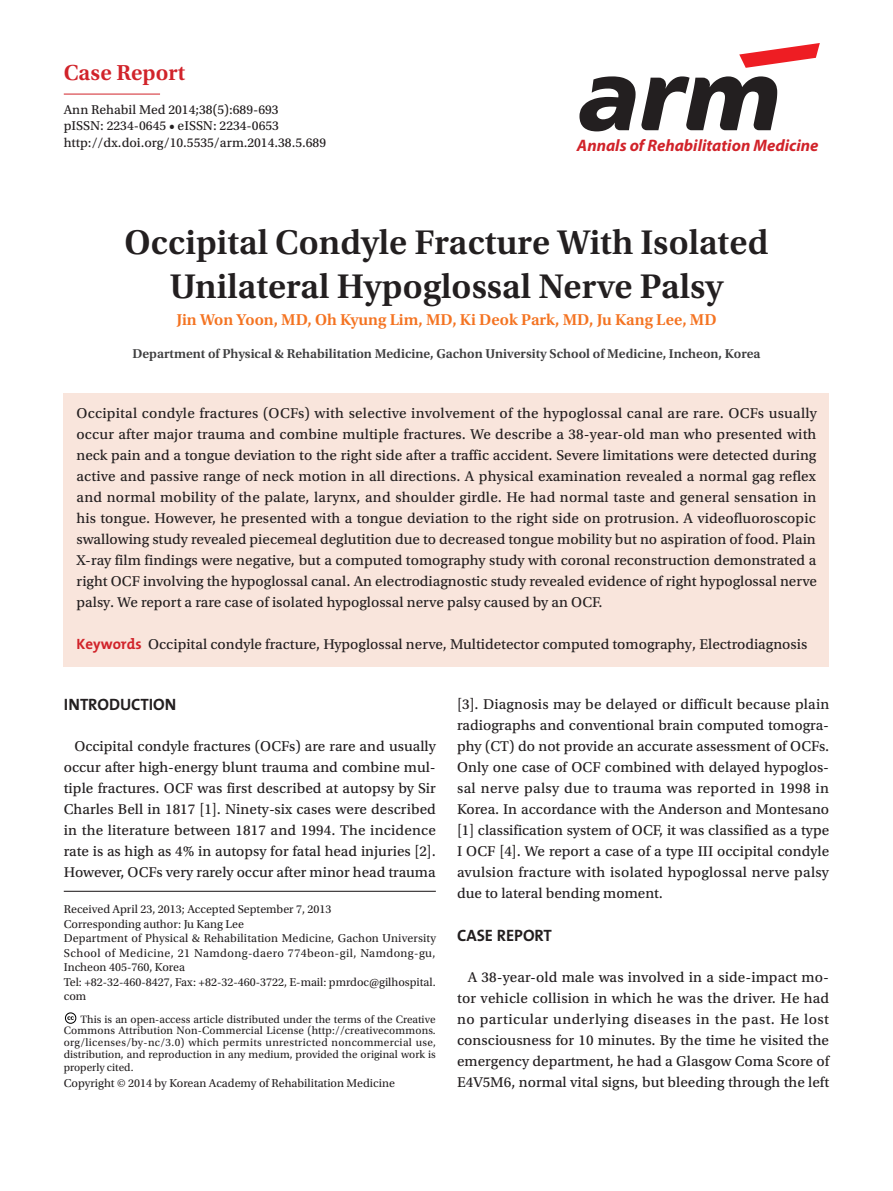
<style>
.page{position:relative;width:893px;height:1191px;background:#fff}
.page>*{position:absolute;margin:0;border:0;box-sizing:border-box;transform-origin:0 0}
.t1{font:600 36px/43.2px "Utopia Std";color:#231f20;text-align:center}
.t2{font:600 22.8px "Utopia Std";color:#d1232a}
.t3{font:italic 700 16.65px "Myriad Pro";color:#d1232a}
.t4{font:600 16.5px "Utopia Std";color:#f47321}
.t5{font:700 16.5px "The Mix";color:#231f20}
.t6{font:15px/21px "Utopia Std Capt";color:#231f20;text-align:justify}
.t7{font:13.5px/16.2px "Utopia Std Capt";color:#231f20}
.t8{font:600 13.5px "Utopia Std";color:#3e3e3f}
.t9{font:12px/14.4px "Utopia Std";color:#231f20}
.t10{font:11.25px/12px "Utopia Std";color:#231f20;text-align:justify}
.s1{font-family:"The Mix";font-weight:700;color:#d1232a}
</style>
<div class="page">
<div style="left:64px;top:393px;width:765px;height:273px;background:#f9e5dc"></div>
<svg style="left:579px;top:76px;width:198px;height:55px"></svg>
<svg style="left:739px;top:43px;width:81px;height:25px"></svg>
<hr style="left:64px;top:94px;width:96px;height:1px;background:#d1232a">
<svg style="left:65px;top:1012px;width:12px;height:12px"></svg>
<hr style="left:64px;top:890px;width:372px;height:1px;background:#231f20">
<h2 class="t2" style="left:64px;top:59px;width:123px">Case Report</h2>
<p class="t7" style="left:64px;top:102px;width:264px">Ann Rehabil Med 2014;38(5):689-693<br>pISSN: 2234-0645 • eISSN: 2234-0653 http://dx.doi.org/10.5535/arm.2014.38.5.689</p>
<p class="t3" style="left:577px;top:135px;width:243px">Annals of Rehabilitation Medicine</p>
<h1 class="t1" style="left:124px;top:222px;width:645px">Occipital Condyle Fracture With Isolated<br>Unilateral Hypoglossal Nerve Palsy</h1>
<p class="t4" style="left:176px;top:310px;width:541px">Jin Won Yoon, MD, Oh Kyung Lim, MD, Ki Deok Park, MD, Ju Kang Lee, MD</p>
<p class="t8" style="left:132px;top:346px;width:630px">Department of Physical &amp; Rehabilitation Medicine, Gachon University School of Medicine, Incheon, Korea</p>
<p class="t6" style="left:77px;top:403px;width:742px">Occipital condyle fractures (OCFs) with selective involvement of the hypoglossal canal are rare. OCFs usually occur after major trauma and combine multiple fractures. We describe a 38-year-old man who presented with neck pain and a tongue deviation to the right side after a traffic accident. Severe limitations were detected during active and passive range of neck motion in all directions. A physical examination revealed a normal gag reflex and normal mobility of the palate, larynx, and shoulder girdle. He had normal taste and general sensation in his tongue. However, he presented with a tongue deviation to the right side on protrusion. A videofluoroscopic swallowing study revealed piecemeal deglutition due to decreased tongue mobility but no aspiration of food. Plain X-ray film findings were negative, but a computed tomography study with coronal reconstruction demonstrated a right OCF involving the hypoglossal canal. An electrodiagnostic study revealed evidence of right hypoglossal nerve palsy. We report a rare case of isolated hypoglossal nerve palsy caused by an OCF.</p>
<p class="t6" style="left:77px;top:634px;width:732px"><span class="s1">Keywords</span> Occipital condyle fracture, Hypoglossal nerve, Multidetector computed tomography, Electrodiagnosis</p>
<p class="t5" style="left:64px;top:691px;width:114px">INTRODUCTION</p>
<p class="t6" style="left:64px;top:736px;width:374px;text-indent:11px">Occipital condyle fractures (OCFs) are rare and usually occur after high-energy blunt trauma and combine mul&shy;tiple fractures. OCF was first described at autopsy by Sir Charles Bell in 1817 [1]. Ninety-six cases were described in the literature between 1817 and 1994. The incidence rate is as high as 4% in autopsy for fatal head injuries [2].<br>However, OCFs very rarely occur after minor head trauma</p>
<p class="t9" style="left:64px;top:902px;width:374px">Received April 23, 2013; Accepted September 7, 2013<br>Corresponding author: Ju Kang Lee<br>Department of Physical &amp; Rehabilitation Medicine, Gachon University School of Medicine, 21 Namdong-daero 774beon-gil, Namdong-gu, Incheon 405-760, Korea<br>Tel: +82-32-460-8427, Fax: +82-32-460-3722, E-mail: pmrdoc@gilhospital. com</p>
<p class="t10" style="left:64px;top:1013px;width:374px;text-indent:17px">This is an open-access article distributed under the terms of the Creative Commons Attribution Non-Commercial License (http://creativecommons. org/licenses/by-nc/3.0) which permits unrestricted noncommercial use, distribution, and reproduction in any medium, provided the original work is properly cited.</p>
<p class="t9" style="left:64px;top:1076px;width:333px">Copyright © 2014 by Korean Academy of Rehabilitation Medicine</p>
<p class="t6" style="left:457px;top:694px;width:374px">[3]. Diagnosis may be delayed or difficult because plain radiographs and conventional brain computed tomogra&shy;phy (CT) do not provide an accurate assessment of OCFs.<br>Only one case of OCF combined with delayed hypoglos&shy;sal nerve palsy due to trauma was reported in 1998 in Korea. In accordance with the Anderson and Montesano [1] classification system of OCF, it was classified as a type I OCF [4]. We report a case of a type III occipital condyle avulsion fracture with isolated hypoglossal nerve palsy due to lateral bending moment.</p>
<p class="t5" style="left:457px;top:922px;width:96px">CASE REPORT</p>
<p class="t6" style="left:457px;top:967px;width:374px;text-indent:11px">A 38-year-old male was involved in a side-impact mo&shy;tor vehicle collision in which he was the driver. He had no particular underlying diseases in the past. He lost consciousness for 10 minutes. By the time he visited the emergency department, he had a Glasgow Coma Score of E4V5M6, normal vital signs, but bleeding through the left</p>
</div>
